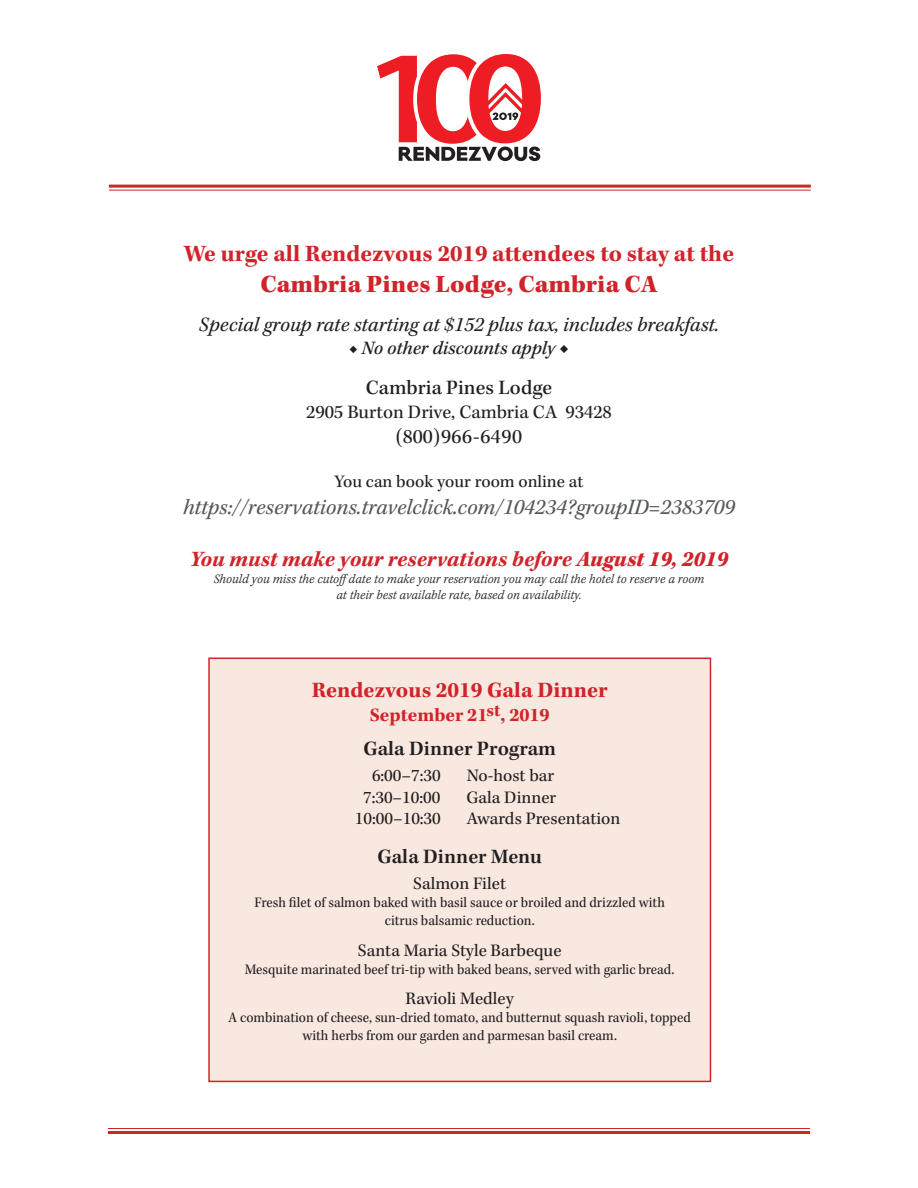
<style>
.page{position:relative;width:918px;height:1188px;background:#fff}
.page>*{position:absolute;margin:0;border:0;box-sizing:border-box;transform-origin:0 0}
.t1{font:900 25.5px "Kepler Std";color:#d1232a}
.t2{font:700 24px "Kepler Std";color:#d1232a}
.t3{font:italic 22.5px "Kepler Std";color:#545859}
.t4{font:italic 700 22.5px "Kepler Std";color:#d1232a}
.t5{font:700 22.5px "Kepler Std";color:#d1232a}
.t6{font:italic 21px "Kepler Std";color:#231f20}
.t7{font:600 21px "Kepler Std";color:#231f20}
.t8{font:500 21px "Kepler Std";color:#231f20}
.t9{font:21px "Kepler Std";letter-spacing:.025em;color:#231f20}
.t10{font:19.5px "Kepler Std";color:#231f20}
.t11{font:italic 500 19.5px "Kepler Std";color:#231f20}
.t12{font:700 19.5px "Kepler Std";color:#d1232a}
.t13{font:18px "Kepler Std";color:#231f20}
.meal_description{font:15px/18px "Kepler Std Scn";color:#231f20;text-align:center}
.t14{font:13.5px/16.2px "Kepler Std Light Scn It Capt";color:#231f20;text-align:center}
.s1{font-weight:400;font-size:18px}
.s2{font-weight:900}
</style>
<div class="page">
<div style="left:209px;top:658px;width:501px;height:423px;background:#f8e8e0"></div>
<div style="left:208px;top:658px;width:503px;height:424px;border:2px solid #d1232a"></div>
<svg style="left:377px;top:54px;width:164px;height:107px"></svg>
<hr style="left:109px;top:185px;width:702px;height:3px;background:#d1232a">
<hr style="left:109px;top:190px;width:702px;height:1px;background:#d1232a">
<hr style="left:108px;top:1128px;width:702px;height:1px;background:#d1232a">
<hr style="left:108px;top:1131px;width:702px;height:3px;background:#d1232a">
<p class="t2" style="left:184px;top:240px;width:552px">We urge all Rendezvous 2019 attendees to stay at the</p>
<p class="t1" style="left:261px;top:269px;width:398px">Cambria Pines Lodge, Cambria CA</p>
<p class="t6" style="left:199px;top:312px;width:522px">Special group rate starting at $152 plus tax, includes breakfast.</p>
<p class="t11" style="left:349px;top:337px;width:221px"><span class="s1">◆</span> No other discounts apply ◆</p>
<p class="t8" style="left:366px;top:376px;width:188px">Cambria Pines Lodge</p>
<p class="t10" style="left:306px;top:401px;width:307px">2905 Burton Drive, Cambria CA 93428</p>
<p class="t9" style="left:396px;top:424px;width:128px">(800)966-6490</p>
<p class="t13" style="left:334px;top:471px;width:251px">You can book your room online at</p>
<p class="t3" style="left:183px;top:494px;width:553px">https://reservations.travelclick.com/104234?groupID=2383709</p>
<p class="t4" style="left:190px;top:547px;width:539px">You must make your reservations before <span class="s2">August 19, 2019</span></p>
<p class="t14" style="left:214px;top:571px;width:492px">Should you miss the cutoffdate to make your reservation you may call the hotel to reserve a room at their best available rate, based on availability.</p>
<p class="t5" style="left:312px;top:677px;width:298px">Rendezvous 2019 Gala Dinner</p>
<p class="t12" style="left:370px;top:704px;width:181px">September 21<sup>st</sup>, 2019</p>
<p class="t7" style="left:363px;top:736px;width:194px">Gala Dinner Program</p>
<p class="t13" style="left:372px;top:765px;width:70px">6:00–7:30</p>
<p class="t13" style="left:467px;top:765px;width:89px">No-host bar</p>
<p class="t13" style="left:363px;top:787px;width:79px">7:30–10:00</p>
<p class="t13" style="left:467px;top:787px;width:91px">Gala Dinner</p>
<p class="t13" style="left:355px;top:808px;width:87px">10:00–10:30</p>
<p class="t13" style="left:467px;top:808px;width:155px">Awards Presentation</p>
<p class="t7" style="left:377px;top:844px;width:166px">Gala Dinner Menu</p>
<p class="t13" style="left:413px;top:873px;width:94px">Salmon Filet</p>
<p class="meal_description" style="left:255px;top:894px;width:412px">Fresh filet of salmon baked with basil sauce or broiled and drizzled with citrus balsamic reduction.</p>
<p class="t13" style="left:358px;top:940px;width:205px">Santa Maria Style Barbeque</p>
<p class="meal_description" style="left:245px;top:960px;width:431px">Mesquite marinated beef tri-tip with baked beans, served with garlic bread.</p>
<p class="t13" style="left:406px;top:988px;width:110px">Ravioli Medley</p>
<p class="meal_description" style="left:229px;top:1009px;width:464px">A combination of cheese, sun-dried tomato, and butternut squash ravioli, topped with herbs from our garden and parmesan basil cream.</p>
</div>
